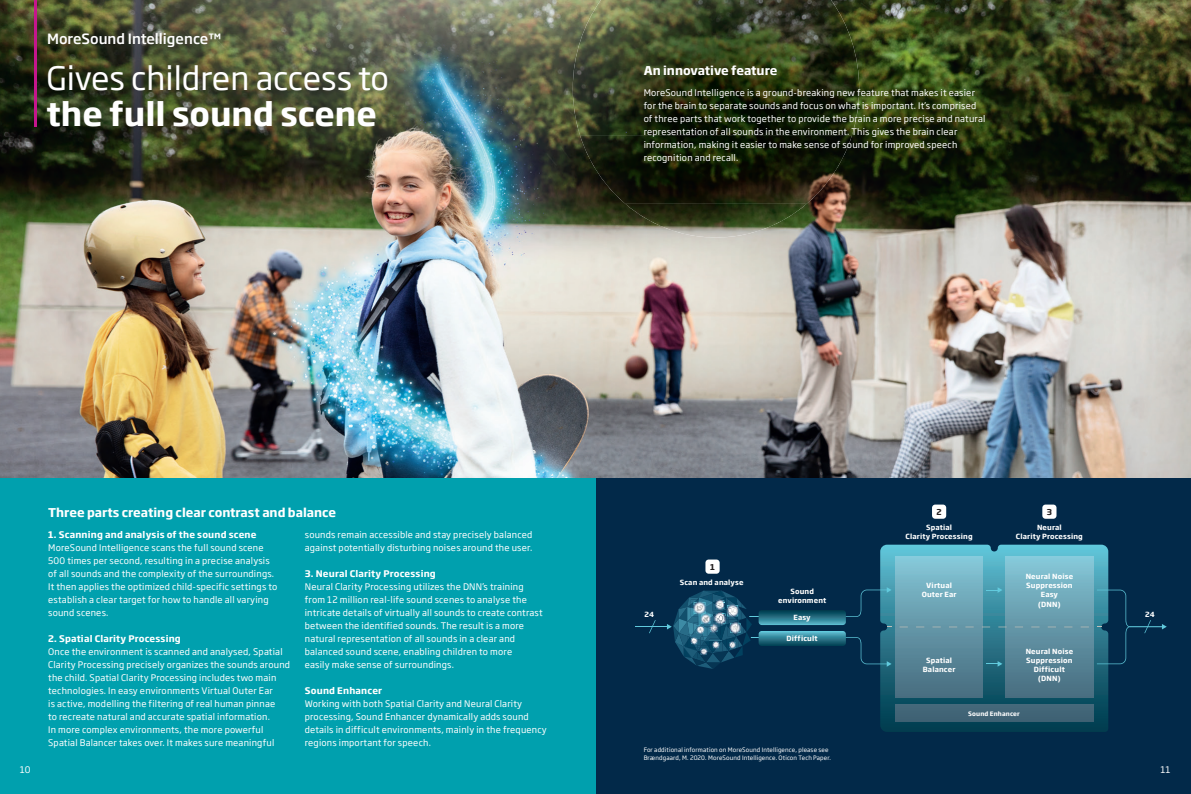
<style>
.page{position:relative;width:1191px;height:794px;background:#fff}
.page>*{position:absolute;margin:0;border:0;box-sizing:border-box;transform-origin:0 0}
.t1{font:32px "Soho Gothic Pro";color:#fff}
.t2{font:700 32px "Soho Gothic Pro";color:#fff}
.t3{font:500 14px "Soho Gothic Pro";color:#fff}
.t4{font:700 12px "Soho Gothic Pro";color:#fff}
.t5{font:9px/13px "Soho Gothic Pro";letter-spacing:.02em;color:#fff}
.t6{font:700 9px "Soho Gothic Pro";letter-spacing:.02em;color:#fff}
.t7{font:700 8px "Soho Gothic Pro";color:#231f20}
.t8{font:700 7px/9px "Soho Gothic Pro";letter-spacing:.02em;color:#fff;text-align:center}
.t9{font:6px/7.5px "Soho Gothic Pro";letter-spacing:.02em;color:#fff}
.t10{font:700 6px "Soho Gothic Pro";letter-spacing:.02em;color:#fff}
</style>
<div class="page">
<img style="left:0;top:0;width:1191px;height:478px">
<div style="left:595px;top:478px;width:596px;height:316px;background:#022949"></div>
<div style="left:0;top:478px;width:595px;height:316px;background:#00a0ae"></div>
<svg style="left:880px;top:544px;width:228px;height:188px"></svg>
<div style="left:895px;top:556px;width:87px;height:141px;background:linear-gradient(to bottom,#84c7d7,#466b7d)"></div>
<div style="left:895px;top:704px;width:198px;height:17px;background:#416577"></div>
<div style="left:1006px;top:556px;width:87px;height:141px;background:linear-gradient(to bottom,#84c7d7,#466b7d)"></div>
<hr style="left:635px;top:626px;width:33px;height:1px;background:#61cadd">
<svg style="left:986px;top:587px;width:16px;height:6px"></svg>
<svg style="left:986px;top:661px;width:16px;height:5px"></svg>
<svg style="left:649px;top:620px;width:6px;height:13px"></svg>
<svg style="left:1096px;top:589px;width:70px;height:75px"></svg>
<div style="left:705px;top:559px;width:14px;height:15px;background:#fff;border-radius:3px"></div>
<div style="left:932px;top:504px;width:14px;height:15px;background:#fff;border-radius:3px"></div>
<div style="left:1042px;top:504px;width:14px;height:15px;background:#fff;border-radius:3px"></div>
<svg style="left:667px;top:587px;width:224px;height:83px"></svg>
<hr style="left:34px;top:0;width:2px;height:65px;background:#c5168c">
<hr style="left:34px;top:65px;width:2px;height:61px;background:#c5168c">
<img style="left:573px;top:0;width:286px;height:136px">
<img style="left:580px;top:136px;width:272px;height:68px">
<img style="left:625px;top:203px;width:182px;height:34px">
<img style="left:691px;top:593px;width:27px;height:35px">
<h2 class="t3" style="left:47px;top:28px;width:176px">MoreSound Intelligence™</h2>
<h1 class="t1" style="left:46px;top:54px;width:344px">Gives children access to</h1>
<h1 class="t2" style="left:46px;top:89px;width:332px">the full sound scene</h1>
<h3 class="t4" style="left:643px;top:61px;width:135px">An innovative feature</h3>
<p class="t5" style="left:643px;top:85px;width:343px">MoreSound Intelligence is a ground-breaking new feature that makes it easier for the brain to separate sounds and focus on what is important. It’s comprised of three parts that work together to provide the brain a more precise and natural representation of all sounds in the environment. This gives the brain clear information, making it easier to make sense of sound for improved speech recognition and recall.</p>
<h3 class="t4" style="left:48px;top:503px;width:289px">Three parts creating clear contrast and balance</h3>
<p class="t7" style="left:936px;top:505px;width:7px">2</p>
<p class="t7" style="left:1046px;top:505px;width:7px">3</p>
<p class="t6" style="left:48px;top:527px;width:210px">1. Scanning and analysis of the sound scene</p>
<p class="t5" style="left:48px;top:541px;width:231px">MoreSound Intelligence scans the full sound scene 500 times per second, resulting in a precise analysis of all sounds and the complexity of the surroundings.<br>It then applies the optimized child-specific settings to establish a clear target for how to handle all varying sound scenes.</p>
<p class="t6" style="left:48px;top:631px;width:134px">2. Spatial Clarity Processing</p>
<p class="t5" style="left:48px;top:645px;width:243px">Once the environment is scanned and analysed, Spatial Clarity Processing precisely organizes the sounds around the child. Spatial Clarity Processing includes two main technologies. In easy environments Virtual Outer Ear<br>is active, modelling the filtering of real human pinnae<br>to recreate natural and accurate spatial information.<br>In more complex environments, the more powerful Spatial Balancer takes over. It makes sure meaningful</p>
<p class="t8" style="left:1016px;top:523px;width:68px">Neural<br>Clarity Processing</p>
<p class="t8" style="left:905px;top:523px;width:68px">Spatial<br>Clarity Processing</p>
<p class="t5" style="left:305px;top:528px;width:229px">sounds remain accessible and stay precisely balanced against potentially disturbing noises around the user.</p>
<p class="t6" style="left:305px;top:566px;width:132px">3. Neural Clarity Processing</p>
<p class="t5" style="left:305px;top:580px;width:239px">Neural Clarity Processing utilizes the DNN’s training from 12 million real-life sound scenes to analyse the intricate details of virtually all sounds to create contrast between the identified sounds. The result is a more natural representation of all sounds in a clear and balanced sound scene, enabling children to more<br>easily make sense of surroundings.</p>
<p class="t6" style="left:305px;top:683px;width:79px">Sound Enhancer</p>
<p class="t5" style="left:305px;top:696px;width:243px">Working with both Spatial Clarity and Neural Clarity processing, Sound Enhancer dynamically adds sound details in difficult environments, mainly in the frequency regions important for speech.</p>
<p class="t7" style="left:710px;top:560px;width:6px">1</p>
<p class="t8" style="left:1025px;top:572px;width:49px">Neural Noise<br>Suppression<br>Easy<br>(DNN)</p>
<p class="t8" style="left:679px;top:577px;width:65px">Scan and analyse</p>
<p class="t8" style="left:921px;top:581px;width:36px">Virtual<br>Outer Ear</p>
<p class="t8" style="left:778px;top:587px;width:50px">Sound environment</p>
<p class="t8" style="left:644px;top:610px;width:11px">24</p>
<p class="t8" style="left:793px;top:613px;width:19px">Easy</p>
<p class="t8" style="left:786px;top:633px;width:32px">Difficult</p>
<p class="t8" style="left:1025px;top:646px;width:49px">Neural Noise<br>Suppression<br>Difficult (DNN)</p>
<p class="t8" style="left:923px;top:655px;width:34px">Spatial<br>Balancer</p>
<p class="t10" style="left:968px;top:709px;width:53px">Sound Enhancer</p>
<p class="t9" style="left:643px;top:746px;width:189px">For additional information on MoreSound Intelligence, please see<br>Brændgaard, M. 2020. MoreSound Intelligence. Oticon Tech Paper.</p>
<p class="t8" style="left:1145px;top:610px;width:11px">24</p>
<p class="t5" style="left:20px;top:762px;width:12px">10</p>
<p class="t5" style="left:1160px;top:762px;width:12px">11</p>
</div>
